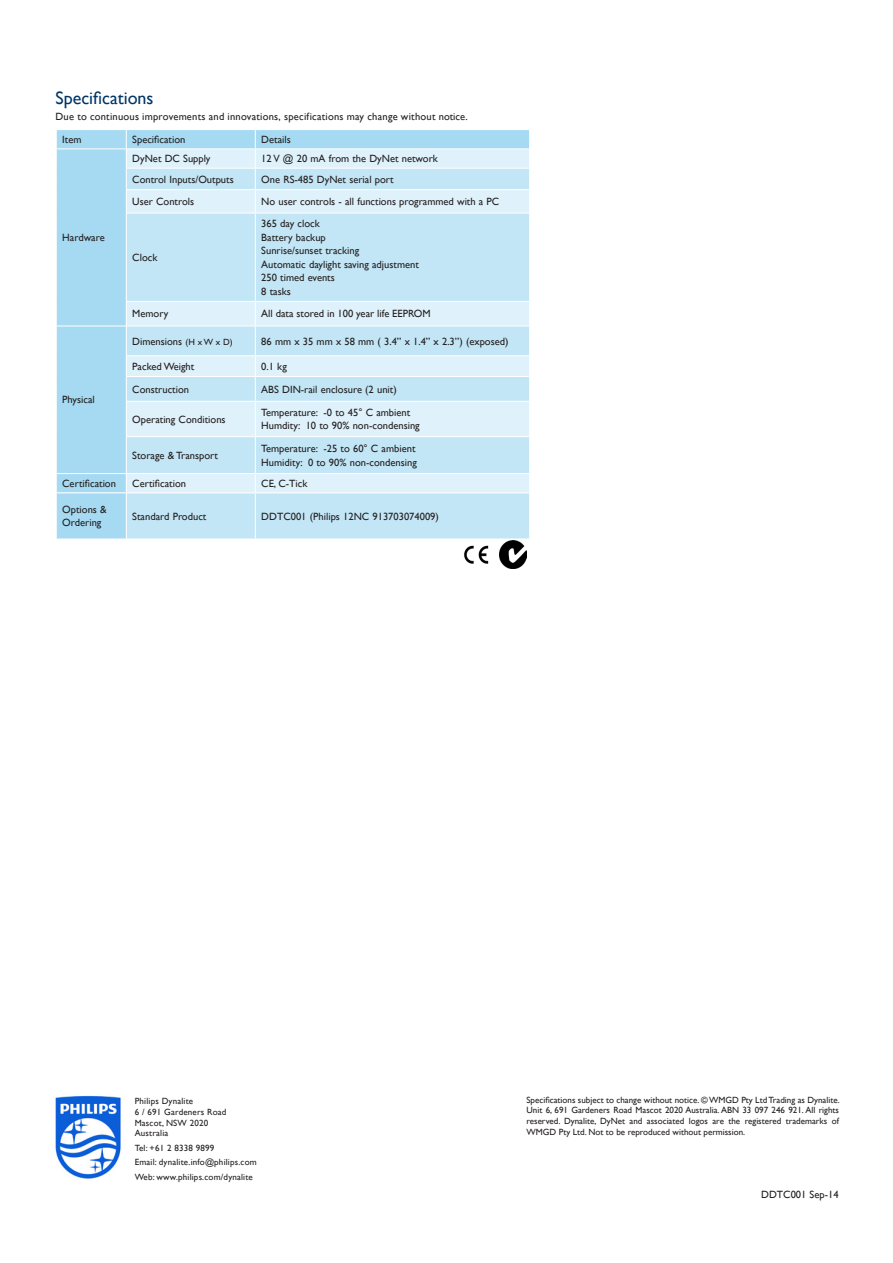
<style>
.page{position:relative;width:893px;height:1263px;background:#fff}
.page>*{position:absolute;margin:0;border:0;box-sizing:border-box;transform-origin:0 0}
._02_Body_text_headin{font:18px "Gill Sans";color:#003667}
._05_Section_Heading{font:10.5px "Gill Sans";color:#231f20}
._02_Body_text_headin-2{font:10.5px "Gill Sans";letter-spacing:.015em;color:#231f20}
.Spec_table_headline{font:10.5px/13.5px "Gill Sans";color:#231f20}
.Footnote_text{font:9px/10.8px "Gill Sans";color:#231f20;text-align:justify}
.subhead_azz{font:9px "Gill Sans";letter-spacing:.02em;color:#231f20}
.s1{font-size:9px}
</style>
<div class="page">
<div style="left:57px;top:130px;width:472px;height:408px;background:#a5daf2"></div>
<div style="left:127px;top:150px;width:402px;height:18px;background:#dff1fa"></div>
<svg style="left:127px;top:169px;width:402px;height:369px;background:#cce9f7"></svg>
<hr style="left:56px;top:149px;width:70px;height:1px;background:#fff">
<hr style="left:126px;top:149px;width:129px;height:1px;background:#fff">
<hr style="left:255px;top:149px;width:274px;height:1px;background:#fff">
<svg style="left:56px;top:130px;width:1px;height:83px"></svg>
<svg style="left:56px;top:301px;width:1px;height:25px"></svg>
<svg style="left:126px;top:130px;width:1px;height:83px"></svg>
<hr style="left:126px;top:213px;width:1px;height:88px;background:#fff">
<hr style="left:126px;top:168px;width:129px;height:1px;background:#fff">
<hr style="left:126px;top:189px;width:129px;height:1px;background:#fff">
<hr style="left:126px;top:213px;width:129px;height:1px;background:#fff">
<hr style="left:126px;top:301px;width:129px;height:1px;background:#fff">
<svg style="left:255px;top:130px;width:1px;height:83px"></svg>
<hr style="left:255px;top:213px;width:1px;height:88px;background:#fff">
<hr style="left:255px;top:168px;width:274px;height:1px;background:#fff">
<hr style="left:255px;top:189px;width:274px;height:1px;background:#fff">
<hr style="left:255px;top:213px;width:274px;height:1px;background:#fff">
<hr style="left:255px;top:301px;width:274px;height:1px;background:#fff">
<svg style="left:56px;top:356px;width:1px;height:45px"></svg>
<hr style="left:56px;top:326px;width:70px;height:1px;background:#fff">
<hr style="left:126px;top:326px;width:129px;height:1px;background:#fff">
<hr style="left:255px;top:326px;width:274px;height:1px;background:#fff">
<hr style="left:126px;top:355px;width:129px;height:1px;background:#fff">
<hr style="left:255px;top:355px;width:274px;height:1px;background:#fff">
<svg style="left:126px;top:302px;width:1px;height:99px"></svg>
<hr style="left:126px;top:376px;width:129px;height:1px;background:#fff">
<svg style="left:255px;top:302px;width:1px;height:99px"></svg>
<hr style="left:255px;top:376px;width:274px;height:1px;background:#fff">
<hr style="left:126px;top:402px;width:1px;height:34px;background:#fff">
<hr style="left:126px;top:401px;width:129px;height:1px;background:#fff">
<hr style="left:255px;top:402px;width:1px;height:34px;background:#fff">
<hr style="left:255px;top:401px;width:274px;height:1px;background:#fff">
<hr style="left:126px;top:437px;width:1px;height:36px;background:#fff">
<hr style="left:126px;top:436px;width:129px;height:1px;background:#fff">
<hr style="left:255px;top:437px;width:1px;height:36px;background:#fff">
<hr style="left:255px;top:436px;width:274px;height:1px;background:#fff">
<svg style="left:56px;top:474px;width:1px;height:19px"></svg>
<hr style="left:56px;top:473px;width:71px;height:1px;background:#fff">
<svg style="left:126px;top:474px;width:1px;height:19px"></svg>
<hr style="left:126px;top:493px;width:1px;height:45px;background:#fff">
<svg style="left:255px;top:474px;width:1px;height:18px"></svg>
<hr style="left:255px;top:493px;width:1px;height:45px;background:#fff">
<hr style="left:127px;top:473px;width:128px;height:1px;background:#fff">
<hr style="left:255px;top:473px;width:274px;height:1px;background:#fff">
<hr style="left:127px;top:492px;width:128px;height:1px;background:#fff">
<hr style="left:255px;top:492px;width:274px;height:1px;background:#fff">
<hr style="left:57px;top:492px;width:69px;height:1px;background:#fff">
<img style="left:499px;top:541px;width:27px;height:27px">
<img style="left:464px;top:545px;width:25px;height:19px">
<img style="left:55px;top:1095px;width:66px;height:84px">
<p class="_02_Body_text_headin" style="left:56px;top:87px;width:100px">Specifications</p>
<p class="_02_Body_text_headin-2" style="left:56px;top:110px;width:414px">Due to continuous improvements and innovations, specifications may change without notice.</p>
<p class="Spec_table_headline" style="left:62px;top:133px;width:21px">Item</p>
<p class="Spec_table_headline" style="left:132px;top:133px;width:55px">Specification</p>
<p class="Spec_table_headline" style="left:261px;top:133px;width:31px">Details</p>
<p class="Spec_table_headline" style="left:62px;top:231px;width:44px">Hardware</p>
<p class="Spec_table_headline" style="left:62px;top:393px;width:34px">Physical</p>
<p class="_05_Section_Heading" style="left:132px;top:153px;width:80px">DyNet DC Supply</p>
<p class="_05_Section_Heading" style="left:261px;top:153px;width:178px">12 V @ 20 mA from the DyNet network</p>
<p class="_05_Section_Heading" style="left:132px;top:173px;width:103px">Control Inputs/Outputs</p>
<p class="_05_Section_Heading" style="left:261px;top:173px;width:134px">One RS-485 DyNet serial port</p>
<p class="_05_Section_Heading" style="left:132px;top:195px;width:63px">User Controls</p>
<p class="_05_Section_Heading" style="left:261px;top:195px;width:240px">No user controls - all functions programmed with a PC</p>
<p class="_05_Section_Heading" style="left:132px;top:251px;width:27px">Clock</p>
<p class="_05_Section_Heading" style="left:261px;top:217px;width:60px">365 day clock</p>
<p class="_05_Section_Heading" style="left:261px;top:231px;width:66px">Battery backup</p>
<p class="_05_Section_Heading" style="left:261px;top:244px;width:99px">Sunrise/sunset tracking</p>
<p class="_05_Section_Heading" style="left:261px;top:258px;width:159px">Automatic daylight saving adjustment</p>
<p class="_05_Section_Heading" style="left:261px;top:271px;width:75px">250 timed events</p>
<p class="_05_Section_Heading" style="left:261px;top:285px;width:31px">8 tasks</p>
<p class="_05_Section_Heading" style="left:132px;top:308px;width:38px">Memory</p>
<p class="_02_Body_text_headin-2" style="left:261px;top:308px;width:171px">All data stored in 100 year life EEPROM</p>
<p class="_05_Section_Heading" style="left:132px;top:335px;width:102px">Dimensions <span class="s1">(H x W x D)</span></p>
<p class="_05_Section_Heading" style="left:261px;top:335px;width:249px">86 mm x 35 mm x 58 mm ( 3.4” x 1.4” x 2.3”) (exposed)</p>
<p class="_05_Section_Heading" style="left:132px;top:360px;width:63px">Packed Weight</p>
<p class="_05_Section_Heading" style="left:261px;top:360px;width:27px">0.1 kg</p>
<p class="_05_Section_Heading" style="left:132px;top:383px;width:58px">Construction</p>
<p class="_05_Section_Heading" style="left:261px;top:383px;width:137px">ABS DIN-rail enclosure (2 unit)</p>
<p class="_05_Section_Heading" style="left:132px;top:413px;width:95px">Operating Conditions</p>
<p class="_05_Section_Heading" style="left:261px;top:406px;width:150px">Temperature: -0 to 45° C ambient</p>
<p class="_05_Section_Heading" style="left:261px;top:420px;width:160px">Humdity: 10 to 90% non-condensing</p>
<p class="_05_Section_Heading" style="left:132px;top:449px;width:87px">Storage &amp; Transport</p>
<p class="_05_Section_Heading" style="left:261px;top:442px;width:156px">Temperature: -25 to 60° C ambient</p>
<p class="_05_Section_Heading" style="left:261px;top:456px;width:157px">Humidity: 0 to 90% non-condensing</p>
<p class="Spec_table_headline" style="left:62px;top:477px;width:55px">Certification</p>
<p class="_05_Section_Heading" style="left:132px;top:477px;width:55px">Certification</p>
<p class="_05_Section_Heading" style="left:261px;top:477px;width:48px">CE, C-Tick</p>
<p class="Spec_table_headline" style="left:62px;top:503px;width:46px">Options &amp;<br>Ordering</p>
<p class="_05_Section_Heading" style="left:132px;top:510px;width:76px">Standard Product</p>
<p class="_05_Section_Heading" style="left:261px;top:510px;width:179px">DDTC001 (Philips 12NC 913703074009)</p>
<p class="subhead_azz" style="left:135px;top:1096px;width:60px">Philips Dynalite</p>
<p class="subhead_azz" style="left:135px;top:1106px;width:93px">6 / 691 Gardeners Road</p>
<p class="subhead_azz" style="left:135px;top:1117px;width:75px">Mascot, NSW 2020</p>
<p class="subhead_azz" style="left:135px;top:1128px;width:35px">Australia</p>
<p class="subhead_azz" style="left:135px;top:1142px;width:81px">Tel: +61 2 8338 9899</p>
<p class="subhead_azz" style="left:135px;top:1157px;width:124px">Email: dynalite.info@philips.com</p>
<p class="subhead_azz" style="left:135px;top:1171px;width:120px">Web: www.philips.com/dynalite</p>
<p class="Footnote_text" style="left:526px;top:1094px;width:315px">Specifications subject to change without notice. ©WMGD Pty LtdTrading as Dynalite.<br>Unit 6, 691 Gardeners Road Mascot 2020 Australia. ABN 33 097 246 921. All rights reserved. Dynalite, DyNet and associated logos are the registered trademarks of WMGD Pty Ltd. Not to be reproduced without permission.</p>
<p class="_02_Body_text_headin-2" style="left:761px;top:1188px;width:79px">DDTC001 Sep-14</p>
</div>
